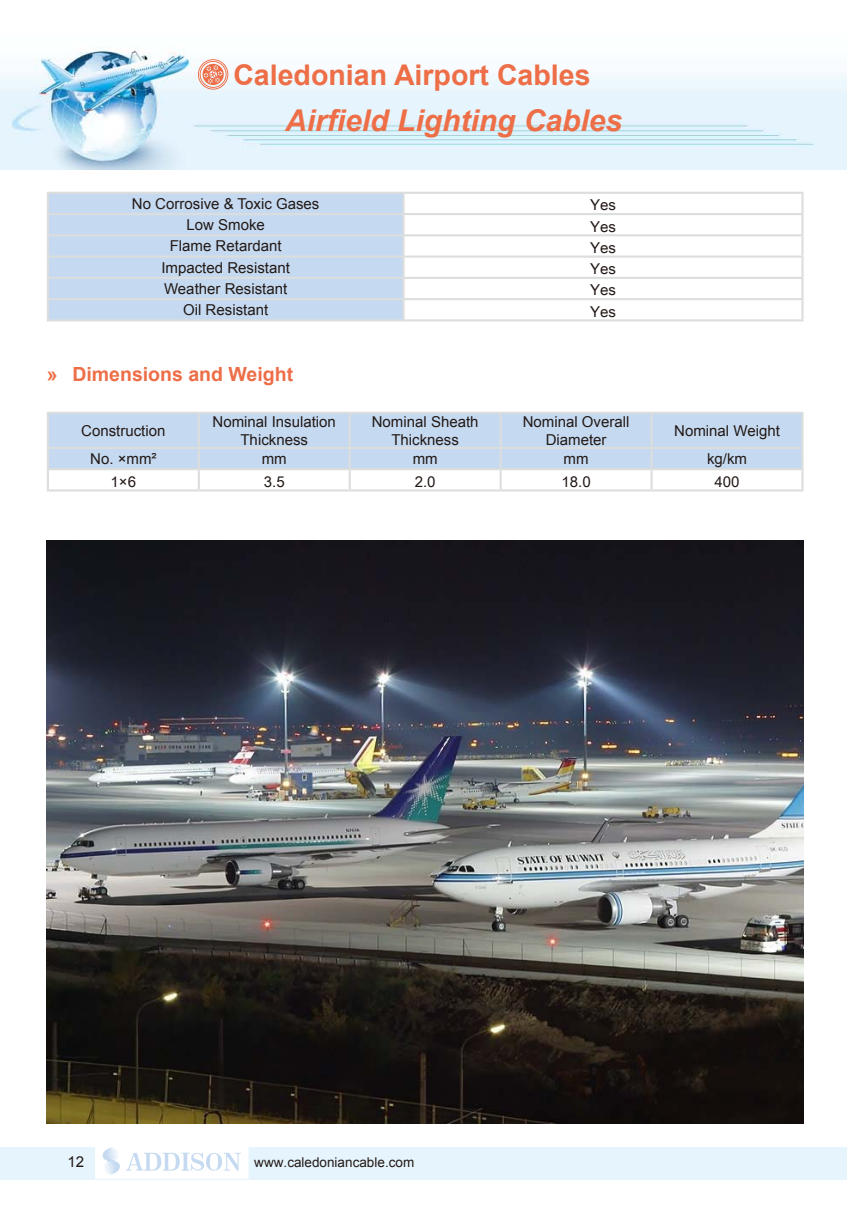
<style>
.page{position:relative;width:847px;height:1212px;background:#fff}
.page>*{position:absolute;margin:0;border:0;box-sizing:border-box;transform-origin:0 0}
.t1{font:italic 700 30px "Arial";color:#ed6e47}
.t2{font:700 28.5px "Arial";color:#ed6e47}
.t3{font:700 19.5px "Arial";color:#ed6e47}
.t4{font:15px/18px "Arial";color:#231916;text-align:center}
.t5{font:15px "Arial Unicode MS";color:#231916}
.t6{font:13.5px "Arial";color:#231916}
</style>
<div class="page">
<div style="left:0;top:1147px;width:846px;height:32px;background:#e6f5fd"></div>
<img style="left:0;top:46px;width:846px;height:124px">
<div style="left:95px;top:1143px;width:153px;height:36px;background:#fff"></div>
<svg style="left:102px;top:1147px;width:139px;height:27px"></svg>
<svg style="left:198px;top:59px;width:30px;height:31px"></svg>
<div style="left:49px;top:194px;width:353px;height:125px;background:#c5daf1"></div>
<hr style="left:47px;top:192px;width:356px;height:2px;background:#dcdddd">
<hr style="left:403px;top:192px;width:400px;height:2px;background:#dcdddd">
<hr style="left:47px;top:213px;width:356px;height:2px;background:#dcdddd">
<hr style="left:403px;top:213px;width:400px;height:2px;background:#dcdddd">
<hr style="left:47px;top:234px;width:356px;height:2px;background:#dcdddd">
<hr style="left:403px;top:234px;width:400px;height:2px;background:#dcdddd">
<hr style="left:47px;top:256px;width:356px;height:2px;background:#dcdddd">
<hr style="left:403px;top:256px;width:400px;height:2px;background:#dcdddd">
<hr style="left:47px;top:277px;width:356px;height:2px;background:#dcdddd">
<hr style="left:403px;top:277px;width:400px;height:2px;background:#dcdddd">
<hr style="left:47px;top:298px;width:356px;height:2px;background:#dcdddd">
<hr style="left:403px;top:298px;width:400px;height:2px;background:#dcdddd">
<svg style="left:47px;top:194px;width:2px;height:40px"></svg>
<hr style="left:47px;top:236px;width:2px;height:20px;background:#dcdddd">
<svg style="left:47px;top:258px;width:2px;height:61px"></svg>
<hr style="left:47px;top:319px;width:356px;height:2px;background:#dcdddd">
<svg style="left:402px;top:194px;width:2px;height:40px"></svg>
<svg style="left:801px;top:194px;width:2px;height:40px"></svg>
<hr style="left:402px;top:236px;width:2px;height:20px;background:#dcdddd">
<hr style="left:801px;top:236px;width:2px;height:20px;background:#dcdddd">
<svg style="left:402px;top:258px;width:2px;height:61px"></svg>
<svg style="left:801px;top:258px;width:2px;height:61px"></svg>
<hr style="left:403px;top:319px;width:400px;height:2px;background:#dcdddd">
<div style="left:49px;top:414px;width:752px;height:54px;background:#c5daf1"></div>
<hr style="left:198px;top:414px;width:2px;height:33px;background:#dcdddd">
<hr style="left:348px;top:414px;width:2px;height:33px;background:#dcdddd">
<hr style="left:499px;top:414px;width:2px;height:33px;background:#dcdddd">
<hr style="left:650px;top:414px;width:2px;height:33px;background:#dcdddd">
<hr style="left:47px;top:447px;width:152px;height:2px;background:#dcdddd">
<hr style="left:199px;top:447px;width:150px;height:2px;background:#dcdddd">
<hr style="left:349px;top:447px;width:151px;height:2px;background:#dcdddd">
<hr style="left:500px;top:447px;width:151px;height:2px;background:#dcdddd">
<hr style="left:651px;top:447px;width:152px;height:2px;background:#dcdddd">
<svg style="left:198px;top:449px;width:2px;height:40px"></svg>
<svg style="left:348px;top:449px;width:2px;height:40px"></svg>
<svg style="left:499px;top:449px;width:2px;height:40px"></svg>
<svg style="left:650px;top:449px;width:2px;height:40px"></svg>
<hr style="left:47px;top:489px;width:152px;height:2px;background:#dcdddd">
<hr style="left:199px;top:489px;width:150px;height:2px;background:#dcdddd">
<hr style="left:349px;top:489px;width:151px;height:2px;background:#dcdddd">
<hr style="left:500px;top:489px;width:151px;height:2px;background:#dcdddd">
<hr style="left:651px;top:489px;width:152px;height:2px;background:#dcdddd">
<hr style="left:47px;top:412px;width:152px;height:2px;background:#dcdddd">
<hr style="left:47px;top:414px;width:2px;height:33px;background:#dcdddd">
<hr style="left:199px;top:412px;width:150px;height:2px;background:#dcdddd">
<hr style="left:349px;top:412px;width:151px;height:2px;background:#dcdddd">
<hr style="left:500px;top:412px;width:151px;height:2px;background:#dcdddd">
<hr style="left:651px;top:412px;width:152px;height:2px;background:#dcdddd">
<hr style="left:801px;top:414px;width:2px;height:33px;background:#dcdddd">
<svg style="left:47px;top:449px;width:2px;height:40px"></svg>
<svg style="left:801px;top:449px;width:2px;height:40px"></svg>
<hr style="left:47px;top:468px;width:152px;height:2px;background:#dcdddd">
<hr style="left:199px;top:468px;width:150px;height:2px;background:#dcdddd">
<hr style="left:349px;top:468px;width:151px;height:2px;background:#dcdddd">
<hr style="left:500px;top:468px;width:151px;height:2px;background:#dcdddd">
<hr style="left:651px;top:468px;width:152px;height:2px;background:#dcdddd">
<img style="left:47px;top:540px;width:756px;height:583px">
<h2 class="t2" style="left:233px;top:56px;width:358px">Caledonian Airport Cables</h2>
<h1 class="t1" style="left:285px;top:101px;width:338px">Airfield Lighting Cables</h1>
<p class="t4" style="left:132px;top:195px;width:189px">No Corrosive &amp; Toxic Gases</p>
<p class="t5" style="left:589px;top:194px;width:27px">Yes</p>
<p class="t4" style="left:186px;top:216px;width:80px">Low Smoke</p>
<p class="t5" style="left:589px;top:215px;width:27px">Yes</p>
<p class="t4" style="left:170px;top:237px;width:113px">Flame Retardant</p>
<p class="t5" style="left:589px;top:237px;width:27px">Yes</p>
<p class="t4" style="left:161px;top:258px;width:130px">Impacted Resistant</p>
<p class="t5" style="left:589px;top:258px;width:27px">Yes</p>
<p class="t4" style="left:164px;top:280px;width:125px">Weather Resistant</p>
<p class="t5" style="left:589px;top:279px;width:27px">Yes</p>
<p class="t4" style="left:183px;top:301px;width:87px">Oil Resistant</p>
<p class="t5" style="left:589px;top:300px;width:27px">Yes</p>
<h3 class="t3" style="left:47px;top:361px;width:248px">» Dimensions and Weight</h3>
<p class="t4" style="left:81px;top:422px;width:86px">Construction</p>
<p class="t4" style="left:212px;top:413px;width:125px">Nominal Insulation<br>Thickness</p>
<p class="t4" style="left:371px;top:413px;width:108px">Nominal Sheath<br>Thickness</p>
<p class="t4" style="left:522px;top:413px;width:108px">Nominal Overall<br>Diameter</p>
<p class="t4" style="left:674px;top:422px;width:107px">Nominal Weight</p>
<p class="t4" style="left:90px;top:450px;width:68px">No. ×mm²</p>
<p class="t4" style="left:262px;top:450px;width:26px">mm</p>
<p class="t4" style="left:412px;top:450px;width:26px">mm</p>
<p class="t4" style="left:563px;top:450px;width:26px">mm</p>
<p class="t4" style="left:706px;top:450px;width:42px">kg/km</p>
<p class="t5" style="left:111px;top:470px;width:27px">1×6</p>
<p class="t5" style="left:264px;top:470px;width:22px">3.5</p>
<p class="t5" style="left:414px;top:470px;width:22px">2.0</p>
<p class="t5" style="left:561px;top:470px;width:31px">18.0</p>
<p class="t5" style="left:714px;top:470px;width:27px">400</p>
<p class="t4" style="left:67px;top:1152px;width:18px">12</p>
<p class="t6" style="left:254px;top:1153px;width:161px">www.caledoniancable.com</p>
</div>
